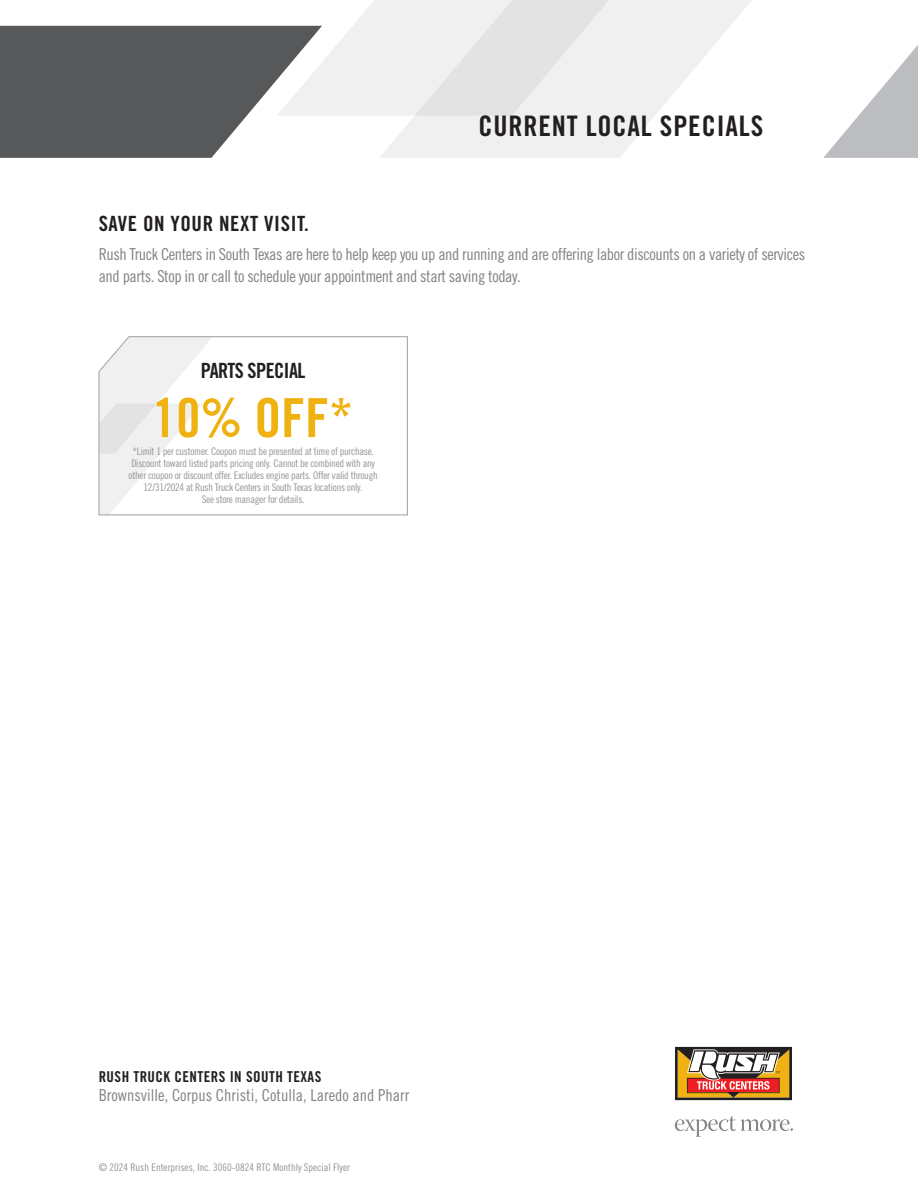
<style>
.page{position:relative;width:918px;height:1188px;background:#fff}
.page>*{position:absolute;margin:0;border:0;box-sizing:border-box;transform-origin:0 0}
.t1{font:54px "Trade Gothic LT Pro Bd Cn 20";color:#efb211}
.t2{font:28.35px "Trade Gothic LT Pro Bd Cn 20";letter-spacing:.03em;color:#231f20}
.t3{font:21px "Trade Gothic LT Pro Bd Cn 20";letter-spacing:.03em;color:#231f20}
.t4{font:21px "Trade Gothic LT Pro Bd Cn 20";letter-spacing:-.025em;color:#231f20}
.t5{font:16.5px/22.5px "Trade Gothic LT Pro Cn 18";letter-spacing:-.025em;color:#808285}
.t6{font:16.5px "Trade Gothic LT Pro Cn 18";color:#808285}
.t7{font:15px "Trade Gothic LT Pro Bd Cn 20";letter-spacing:.03em;color:#231f20}
.t8{font:10.5px/12px "Trade Gothic LT Pro Cn 18";letter-spacing:-.025em;color:#939598;text-align:center}
.t9{font:10.5px "Trade Gothic LT Pro Cn 18";color:#939598}
</style>
<div class="page">
<svg style="left:675px;top:1116px;width:118px;height:21px"></svg>
<svg style="left:675px;top:1046px;width:117px;height:55px"></svg>
<svg style="left:277px;top:0;width:102px;height:116px;fill:#f0f0f0"></svg>
<svg style="left:379px;top:0;width:373px;height:158px;fill:#f0f0f0"></svg>
<svg style="left:0;top:26px;width:322px;height:132px"></svg>
<svg style="left:823px;top:45px;width:95px;height:113px"></svg>
<svg style="left:98px;top:336px;width:310px;height:180px"></svg>
<p class="t3" style="left:99px;top:211px;width:212px">SAVE ON YOUR NEXT VISIT.</p>
<p class="t2" style="left:478px;top:109px;width:286px">CURRENT LOCAL SPECIALS</p>
<p class="t5" style="left:99px;top:242px;width:708px">Rush Truck Centers in South Texas are here to help keep you up and running and are offering labor discounts on a variety of services and parts. Stop in or call to schedule your appointment and start saving today.</p>
<p class="t4" style="left:201px;top:358px;width:106px">PARTS SPECIAL</p>
<p class="t1" style="left:152px;top:385px;width:202px">10% OFF*</p>
<p class="t8" style="left:129px;top:446px;width:251px">*Limit 1 per customer. Coupon must be presented at time of purchase.<br>Discount toward listed parts pricing only. Cannot be combined with any other coupon or discount offer. Excludes engine parts. Offer valid through 12/31/2024 at Rush Truck Centers in South Texas locations only.<br>See store manager for details.</p>
<p class="t7" style="left:99px;top:1067px;width:224px">RUSH TRUCK CENTERS IN SOUTH TEXAS</p>
<p class="t6" style="left:99px;top:1086px;width:312px">Brownsville, Corpus Christi, Cotulla, Laredo and Pharr</p>
<p class="t9" style="left:99px;top:1161px;width:253px">© 2024 Rush Enterprises, Inc. 3060-0824 RTC Monthly Special Flyer</p>
</div>
